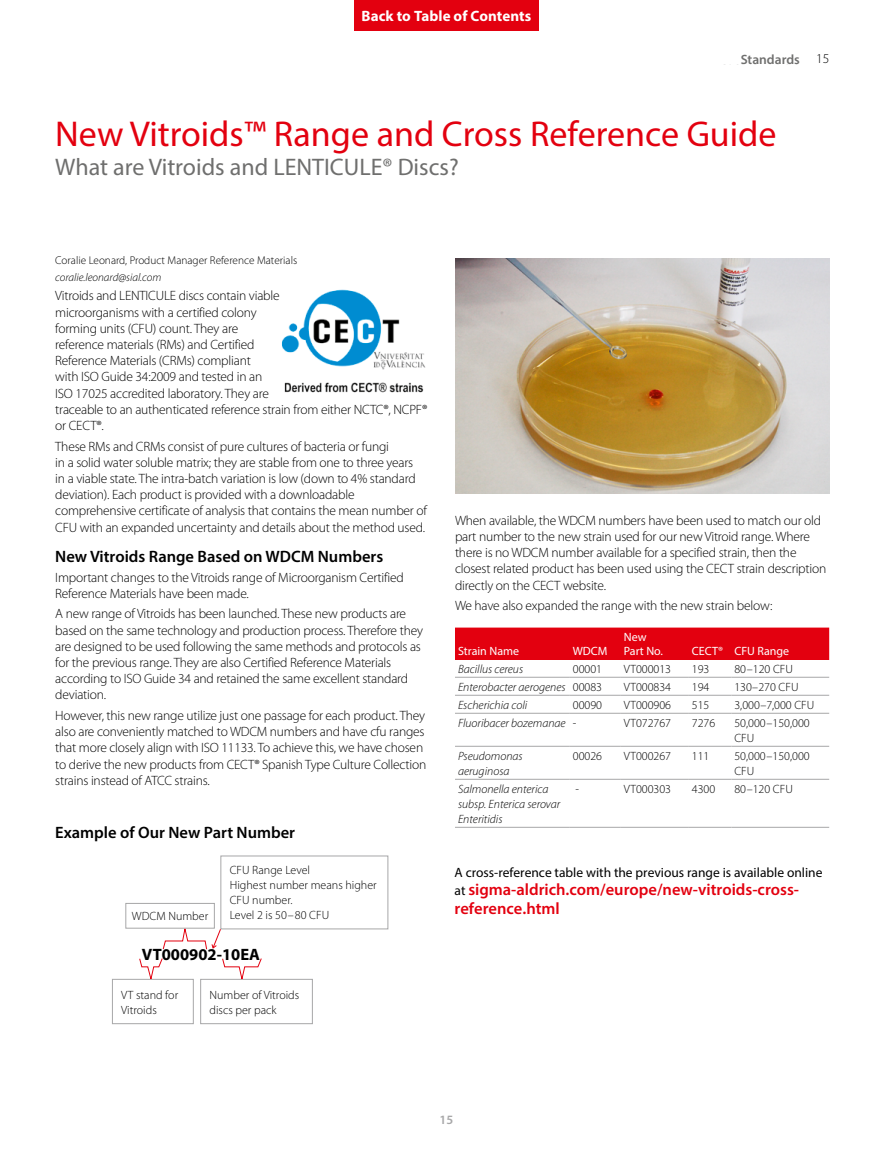
<style>
.page{position:relative;width:893px;height:1174px;background:#fff}
.page>*{position:absolute;margin:0;border:0;box-sizing:border-box;transform-origin:0 0}
.t1{font:36px "Myriad Pro";color:#e3000f}
.t2{font:24px "Myriad Pro";color:#6f6f6e}
.t3{font:600 16.5px/18.6px "Myriad Pro";color:#e3000f}
.t4{font:600 16.5px "Myriad Pro";color:#000}
.t5{font:700 16.5px "Myriad Pro";color:#000}
.t6{font:700 15px "Myriad Pro";letter-spacing:.005em;color:#fff}
.t7{font:300 13.5px/16.2px "Myriad Pro";letter-spacing:-.015em;color:#000}
.t8{font:13.5px "Myriad Pro";color:#000}
.t9{font:600 13.5px "Myriad Pro";color:#6f6f6e}
.t10{font:600 12.75px "Myriad Pro";color:#a7a7a8}
.t11{font:300 12px/15px "Myriad Pro";color:#000}
.t12{font:italic 300 12px/15px "Myriad Pro";color:#000}
.t13{font:12px/14.4px "Myriad Pro";color:#fff}
.t14{font:300 11.25px "Myriad Pro";color:#000}
.t15{font:italic 300 11.25px "Myriad Pro";color:#000}
.s1{font-weight:300;color:#000}
.s2{font-style:normal}
.s3{font-weight:400;font-size:13.5px;color:#000}
</style>
<div class="page">
<div style="left:354px;top:0;width:185px;height:31px;background:#e3000f"></div>
<div style="left:455px;top:627px;width:374px;height:33px;background:#e3000f"></div>
<hr style="left:455px;top:677px;width:115px;height:1px;background:#a7a7a8">
<hr style="left:570px;top:677px;width:51px;height:1px;background:#a7a7a8">
<hr style="left:621px;top:677px;width:68px;height:1px;background:#a7a7a8">
<hr style="left:689px;top:677px;width:42px;height:1px;background:#a7a7a8">
<hr style="left:731px;top:677px;width:98px;height:1px;background:#a7a7a8">
<hr style="left:455px;top:695px;width:115px;height:1px;background:#a7a7a8">
<hr style="left:570px;top:695px;width:51px;height:1px;background:#a7a7a8">
<hr style="left:621px;top:695px;width:68px;height:1px;background:#a7a7a8">
<hr style="left:689px;top:695px;width:42px;height:1px;background:#a7a7a8">
<hr style="left:731px;top:695px;width:98px;height:1px;background:#a7a7a8">
<hr style="left:455px;top:713px;width:115px;height:1px;background:#a7a7a8">
<hr style="left:570px;top:713px;width:51px;height:1px;background:#a7a7a8">
<hr style="left:621px;top:713px;width:68px;height:1px;background:#a7a7a8">
<hr style="left:689px;top:713px;width:42px;height:1px;background:#a7a7a8">
<hr style="left:731px;top:713px;width:98px;height:1px;background:#a7a7a8">
<hr style="left:455px;top:746px;width:115px;height:1px;background:#a7a7a8">
<hr style="left:570px;top:746px;width:51px;height:1px;background:#a7a7a8">
<hr style="left:621px;top:746px;width:68px;height:1px;background:#a7a7a8">
<hr style="left:689px;top:746px;width:42px;height:1px;background:#a7a7a8">
<hr style="left:731px;top:746px;width:98px;height:1px;background:#a7a7a8">
<hr style="left:455px;top:779px;width:115px;height:1px;background:#a7a7a8">
<hr style="left:570px;top:779px;width:51px;height:1px;background:#a7a7a8">
<hr style="left:621px;top:779px;width:68px;height:1px;background:#a7a7a8">
<hr style="left:689px;top:779px;width:42px;height:1px;background:#a7a7a8">
<hr style="left:731px;top:779px;width:98px;height:1px;background:#a7a7a8">
<hr style="left:455px;top:827px;width:115px;height:1px;background:#a7a7a8">
<hr style="left:570px;top:827px;width:51px;height:1px;background:#a7a7a8">
<hr style="left:621px;top:827px;width:68px;height:1px;background:#a7a7a8">
<hr style="left:689px;top:827px;width:42px;height:1px;background:#a7a7a8">
<hr style="left:731px;top:827px;width:98px;height:1px;background:#a7a7a8">
<img style="left:281px;top:289px;width:145px;height:104px">
<img style="left:455px;top:259px;width:374px;height:235px">
<div style="left:125px;top:903px;width:90px;height:25px;border:1px solid #a7a7a8"></div>
<div style="left:220px;top:855px;width:168px;height:74px;border:1px solid #a7a7a8"></div>
<div style="left:112px;top:979px;width:82px;height:45px;border:1px solid #a7a7a8"></div>
<div style="left:200px;top:979px;width:113px;height:45px;border:1px solid #a7a7a8"></div>
<svg style="left:139px;top:958px;width:24px;height:22px"></svg>
<svg style="left:222px;top:958px;width:40px;height:22px"></svg>
<svg style="left:163px;top:927px;width:58px;height:22px"></svg>
<p class="t6" style="left:361px;top:6px;width:171px">Back to Table of Contents</p>
<p class="t9" style="left:714px;top:51px;width:117px">Feature Article <span class="s1">15</span></p>
<p class="t9" style="left:741px;top:51px;width:61px">Standards</p>
<h1 class="t1" style="left:55px;top:112px;width:723px">New Vitroids™ Range and Cross Reference Guide</h1>
<h2 class="t2" style="left:55px;top:152px;width:405px">What are Vitroids and LENTICULE® Discs?</h2>
<p class="t14" style="left:55px;top:253px;width:243px">Coralie Leonard, Product Manager Reference Materials</p>
<p class="t15" style="left:55px;top:270px;width:108px">coralie.leonard@sial.com</p>
<p class="t7" style="left:55px;top:288px;width:374px">Vitroids and LENTICULE discs contain viable<br>microorganisms with a certified colony<br>forming units (CFU) count. They are<br>reference materials (RMs) and Certified<br>Reference Materials (CRMs) compliant<br>with ISO Guide 34:2009 and tested in an<br>ISO 17025 accredited laboratory. They are<br>traceable to an authenticated reference strain from either NCTC®, NCPF® or CECT®.</p>
<p class="t7" style="left:55px;top:438px;width:373px">These RMs and CRMs consist of pure cultures of bacteria or fungi<br>in a solid water soluble matrix; they are stable from one to three years<br>in a viable state. The intra-batch variation is low (down to 4% standard deviation). Each product is provided with a downloadable comprehensive certificate of analysis that contains the mean number of CFU with an expanded uncertainty and details about the method used.</p>
<p class="t4" style="left:55px;top:546px;width:329px">New Vitroids Range Based on WDCM Numbers</p>
<p class="t7" style="left:55px;top:569px;width:350px">Important changes to the Vitroids range of Microorganism Certified<br>Reference Materials have been made.</p>
<p class="t7" style="left:55px;top:605px;width:369px">A new range of Vitroids has been launched. These new products are based on the same technology and production process. Therefore they are designed to be used following the same methods and protocols as for the previous range. They are also Certified Reference Materials according to ISO Guide 34 and retained the same excellent standard deviation.</p>
<p class="t7" style="left:55px;top:707px;width:373px">However, this new range utilize just one passage for each product. They also are conveniently matched to WDCM numbers and have cfu ranges that more closely align with ISO 11133. To achieve this, we have chosen to derive the new products from CECT® Spanish Type Culture Collection strains instead of ATCC strains.</p>
<p class="t4" style="left:55px;top:821px;width:241px">Example of Our New Part Number</p>
<p class="t11" style="left:132px;top:908px;width:78px">WDCM Number</p>
<p class="t11" style="left:230px;top:863px;width:148px">CFU Range Level<br>Highest number means higher<br>CFU number.<br>Level 2 is 50–80 CFU</p>
<p class="t5" style="left:142px;top:943px;width:120px">VT000902-10EA</p>
<p class="t11" style="left:121px;top:987px;width:58px">VT stand for<br>Vitroids</p>
<p class="t11" style="left:210px;top:987px;width:91px">Number of Vitroids discs per pack</p>
<p class="t7" style="left:455px;top:512px;width:373px">When available, the WDCM numbers have been used to match our old part number to the new strain used for our new Vitroid range. Where there is no WDCM number available for a specified strain, then the closest related product has been used using the CECT strain description directly on the CECT website.</p>
<p class="t7" style="left:455px;top:597px;width:319px">We have also expanded the range with the new strain below:</p>
<p class="t13" style="left:458px;top:644px;width:63px">Strain Name</p>
<p class="t13" style="left:573px;top:644px;width:36px">WDCM</p>
<p class="t13" style="left:624px;top:629px;width:41px">New<br>Part No.</p>
<p class="t13" style="left:692px;top:644px;width:99px">CECT® CFU Range</p>
<p class="t12" style="left:458px;top:661px;width:67px">Bacillus cereus</p>
<p class="t11" style="left:573px;top:661px;width:31px">00001</p>
<p class="t11" style="left:624px;top:661px;width:49px">VT000013</p>
<p class="t11" style="left:692px;top:661px;width:19px">193</p>
<p class="t11" style="left:734px;top:661px;width:60px">80–120 CFU</p>
<p class="t12" style="left:458px;top:679px;width:146px">Enterobacter aerogenes <span class="s2">00083</span></p>
<p class="t11" style="left:624px;top:679px;width:49px">VT000834</p>
<p class="t11" style="left:692px;top:679px;width:19px">194</p>
<p class="t11" style="left:734px;top:679px;width:66px">130–270 CFU</p>
<p class="t12" style="left:458px;top:697px;width:71px">Escherichia coli</p>
<p class="t11" style="left:573px;top:697px;width:31px">00090</p>
<p class="t11" style="left:624px;top:697px;width:49px">VT000906</p>
<p class="t11" style="left:692px;top:697px;width:19px">515</p>
<p class="t11" style="left:734px;top:697px;width:81px">3,000–7,000 CFU</p>
<p class="t12" style="left:458px;top:715px;width:120px">Fluoribacer bozemanae <span class="s2">-</span></p>
<p class="t11" style="left:624px;top:715px;width:49px">VT072767</p>
<p class="t11" style="left:692px;top:715px;width:25px">7276</p>
<p class="t11" style="left:734px;top:715px;width:77px">50,000–150,000<br>CFU</p>
<p class="t12" style="left:458px;top:748px;width:66px">Pseudomonas aeruginosa</p>
<p class="t11" style="left:573px;top:748px;width:31px">00026</p>
<p class="t11" style="left:624px;top:748px;width:49px">VT000267</p>
<p class="t11" style="left:692px;top:748px;width:19px">111</p>
<p class="t11" style="left:734px;top:748px;width:77px">50,000–150,000<br>CFU</p>
<p class="t12" style="left:458px;top:781px;width:104px">Salmonella enterica subsp. Enterica serovar<br>Enteritidis</p>
<p class="t11" style="left:575px;top:781px;width:5px">-</p>
<p class="t11" style="left:624px;top:781px;width:49px">VT000303</p>
<p class="t11" style="left:692px;top:781px;width:25px">4300</p>
<p class="t11" style="left:734px;top:781px;width:60px">80–120 CFU</p>
<p class="t8" style="left:455px;top:864px;width:369px">A cross-reference table with the previous range is available online</p>
<p class="t3" style="left:455px;top:879px;width:346px"><span class="s3">at</span> sigma-aldrich.com/europe/new-vitroids-cross&shy;reference.html</p>
<p class="t10" style="left:440px;top:1111px;width:15px">15</p>
</div>
